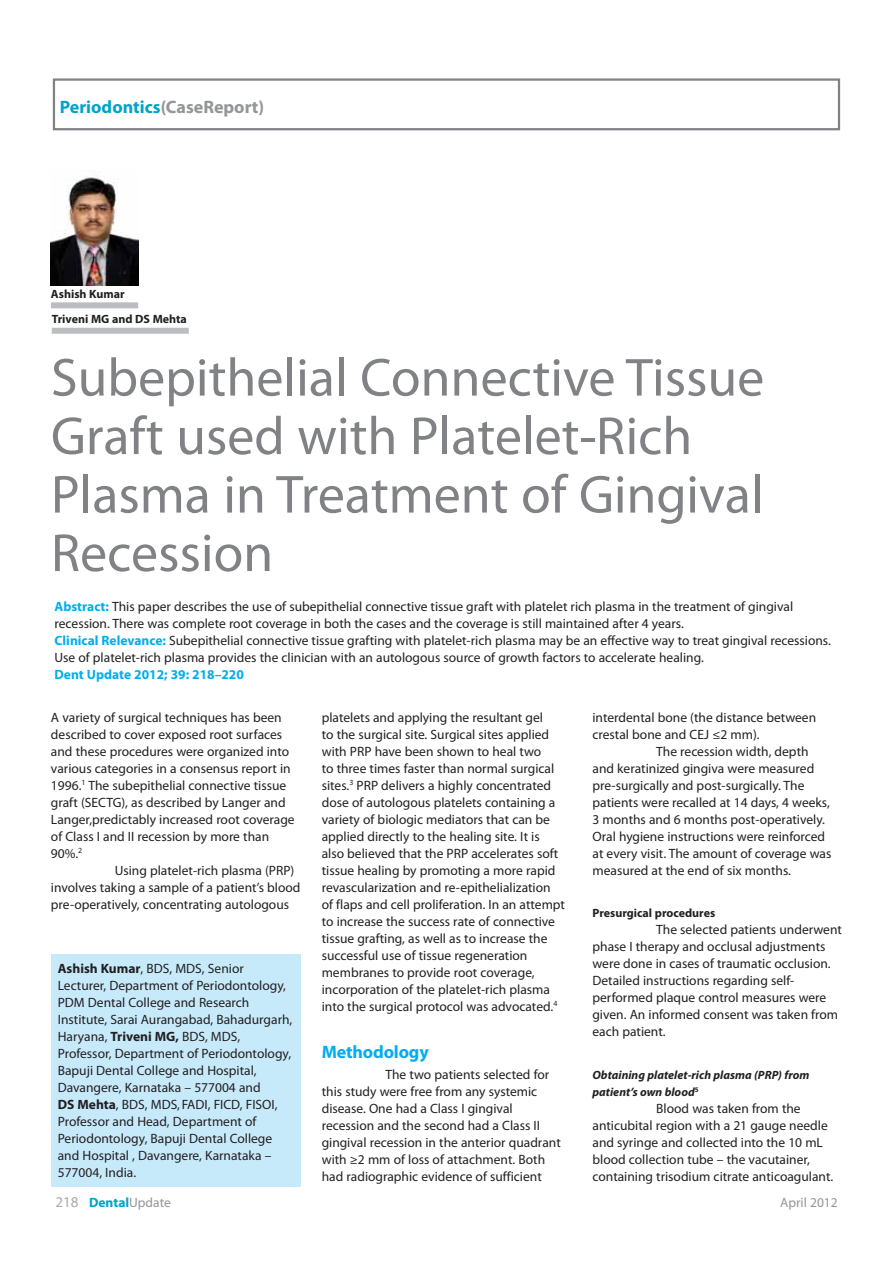
<style>
.page{position:relative;width:893px;height:1263px;background:#fff}
.page>*{position:absolute;margin:0;border:0;box-sizing:border-box;transform-origin:0 0}
.t1{font:54px/58.5px "Myriad Pro";color:#808285}
.t2{font:700 18px "Myriad Pro";color:#00a3c9}
.t3{font:700 18px "Myriad Pro";letter-spacing:-.01em;color:#00aeef}
.t4{font:13.5px/17px "Myriad Pro";color:#231f20}
.t5{font:700 13.5px "Myriad Pro";color:#00aeef}
.t6{font:700 13.5px "Myriad Pro";color:#00a3c9}
.t7{font:13.5px "Myriad Pro";color:#939598}
.t8{font:italic 700 12px/17px "Myriad Pro";color:#231f20}
.t9{font:700 12px "Myriad Pro";color:#231f20}
.s1{color:#939598}
.s2{font-weight:700;color:#00aeef}
.s3{font-weight:700}
.s4{font-weight:400;font-size:15px;color:#a7a9ac}
.s5{font-weight:400;color:#939598}
</style>
<div class="page">
<div style="left:53px;top:78px;width:787px;height:52px;border:2px solid #808285"></div>
<div style="left:51px;top:954px;width:249px;height:232px;background:#c7eafb"></div>
<div style="left:51px;top:302px;width:87px;height:6px;background:#bbbdc0"></div>
<div style="left:52px;top:328px;width:137px;height:6px;background:#bbbdc0"></div>
<img style="left:50px;top:177px;width:88px;height:108px">
<h2 class="t2" style="left:60px;top:100px;width:206px">Periodontics<span class="s1">(CaseReport)</span></h2>
<p class="t9" style="left:51px;top:290px;width:75px">Ashish Kumar</p>
<p class="t9" style="left:52px;top:315px;width:137px">Triveni MG and DS Mehta</p>
<h1 class="t1" style="left:51px;top:352px;width:715px">Subepithelial Connective Tissue<br>Graft used with Platelet-Rich<br>Plasma in Treatment of Gingival<br>Recession</h1>
<p class="t4" style="left:55px;top:599px;width:778px"><span class="s2">Abstract:</span> This paper describes the use of subepithelial connective tissue graft with platelet rich plasma in the treatment of gingival recession. There was complete root coverage in both the cases and the coverage is still maintained after 4 years.<br><span class="s2">Clinical Relevance:</span> Subepithelial connective tissue grafting with platelet-rich plasma may be an effective way to treat gingival recessions.<br>Use of platelet-rich plasma provides the clinician with an autologous source of growth factors to accelerate healing.</p>
<p class="t5" style="left:55px;top:669px;width:191px">Dent Update 2012; 39: 218–220</p>
<p class="t4" style="left:51px;top:709px;width:232px">A variety of surgical techniques has been</p>
<p class="t4" style="left:51px;top:727px;width:233px">described to cover exposed root surfaces</p>
<p class="t4" style="left:51px;top:744px;width:240px">and these procedures were organized into</p>
<p class="t4" style="left:51px;top:761px;width:241px">various categories in a consensus report in</p>
<p class="t4" style="left:51px;top:778px;width:237px">1996.<sup>1</sup> The subepithelial connective tissue</p>
<p class="t4" style="left:51px;top:795px;width:236px">graft (SECTG), as described by Langer and</p>
<p class="t4" style="left:51px;top:812px;width:245px">Langer,predictably increased root coverage</p>
<p class="t4" style="left:51px;top:829px;width:220px">of Class I and II recession by more than</p>
<p class="t4" style="left:51px;top:846px;width:33px">90%.<sup>2</sup></p>
<p class="t4" style="left:115px;top:863px;width:181px">Using platelet-rich plasma (PRP)</p>
<p class="t4" style="left:51px;top:880px;width:251px">involves taking a sample of a patient’s blood</p>
<p class="t4" style="left:51px;top:897px;width:240px">pre-operatively, concentrating autologous</p>
<p class="t4" style="left:592px;top:709px;width:225px">interdental bone (the distance between</p>
<p class="t4" style="left:592px;top:726px;width:169px">crestal bone and CEJ ≤2 mm).</p>
<p class="t4" style="left:656px;top:744px;width:154px">The recession width, depth</p>
<p class="t4" style="left:592px;top:761px;width:223px">and keratinized gingiva were measured</p>
<p class="t4" style="left:592px;top:778px;width:213px">pre-surgically and post-surgically. The</p>
<p class="t4" style="left:592px;top:795px;width:239px">patients were recalled at 14 days, 4 weeks,</p>
<p class="t4" style="left:592px;top:812px;width:234px">3 months and 6 months post-operatively.</p>
<p class="t4" style="left:592px;top:829px;width:234px">Oral hygiene instructions were reinforced</p>
<p class="t4" style="left:592px;top:846px;width:240px">at every visit. The amount of coverage was</p>
<p class="t4" style="left:592px;top:863px;width:200px">measured at the end of six months.</p>
<p class="t9" style="left:592px;top:909px;width:124px">Presurgical procedures</p>
<p class="t4" style="left:592px;top:922px;width:251px;text-indent:64px">The selected patients underwent phase I therapy and occlusal adjustments were done in cases of traumatic occlusion.<br>Detailed instructions regarding self&shy;performed plaque control measures were given. An informed consent was taken from each patient.</p>
<p class="t8" style="left:592px;top:1067px;width:218px">Obtaining platelet-rich plasma (PRP) from patient’s own blood<sup>5</sup></p>
<p class="t4" style="left:592px;top:1101px;width:242px;text-indent:64px">Blood was taken from the anticubital region with a 21 gauge needle and syringe and collected into the 10 mL blood collection tube – the vacutainer, containing trisodium citrate anticoagulant.</p>
<p class="t4" style="left:322px;top:709px;width:245px">platelets and applying the resultant gel<br>to the surgical site. Surgical sites applied with PRP have been shown to heal two<br>to three times faster than normal surgical sites.<sup>3</sup> PRP delivers a highly concentrated dose of autologous platelets containing a variety of biologic mediators that can be applied directly to the healing site. It is also believed that the PRP accelerates soft tissue healing by promoting a more rapid revascularization and re-epithelialization of flaps and cell proliferation. In an attempt to increase the success rate of connective tissue grafting, as well as to increase the successful use of tissue regeneration membranes to provide root coverage, incorporation of the platelet-rich plasma into the surgical protocol was advocated.<sup>4</sup></p>
<h2 class="t3" style="left:322px;top:1045px;width:109px">Methodology</h2>
<p class="t4" style="left:322px;top:1067px;width:241px;text-indent:64px">The two patients selected for this study were free from any systemic disease. One had a Class I gingival recession and the second had a Class II gingival recession in the anterior quadrant with ≥2 mm of loss of attachment. Both had radiographic evidence of sufficient</p>
<p class="t4" style="left:58px;top:960px;width:236px"><span class="s3">Ashish Kumar</span>, BDS, MDS, Senior Lecturer, Department of Periodontology, PDM Dental College and Research Institute, Sarai Aurangabad, Bahadurgarh, Haryana, <span class="s3">Triveni MG,</span> BDS, MDS, Professor, Department of Periodontology, Bapuji Dental College and Hospital, Davangere, Karnataka – 577004 and<br><span class="s3">DS Mehta</span>, BDS, MDS,FADI, FICD, FISOI, Professor and Head, Department of Periodontology, Bapuji Dental College and Hospital , Davangere, Karnataka – 577004, India.</p>
<p class="t6" style="left:55px;top:1197px;width:117px"><span class="s4">218</span> Dental<span class="s5">Update</span></p>
<p class="t7" style="left:780px;top:1197px;width:59px">April 2012</p>
</div>
